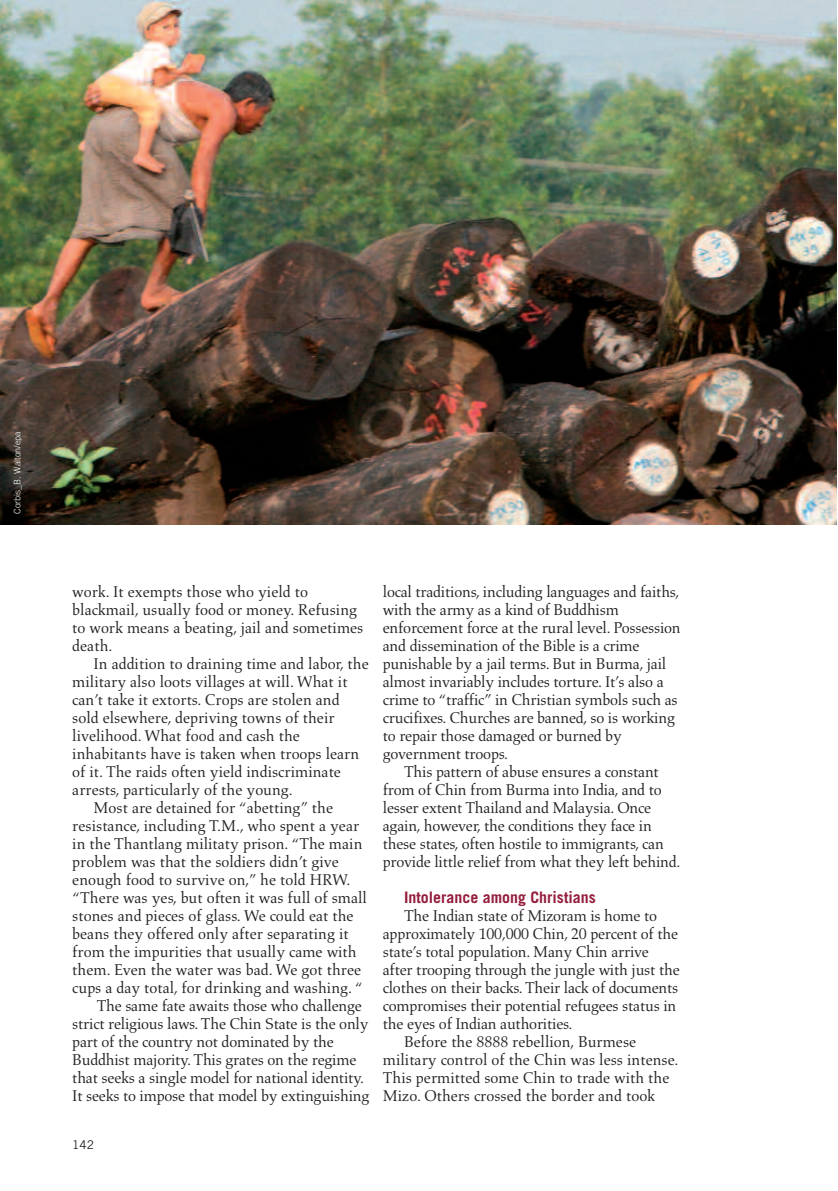
<style>
.page{position:relative;width:838px;height:1191px;background:#fff}
.page>*{position:absolute;margin:0;border:0;box-sizing:border-box;transform-origin:0 0}
.t1{font:15.9px/18px "Aldus";letter-spacing:-.015em;color:#231f20}
.t2{font:700 15.9px "Trade Gothic";color:#941d3b}
.t3{font:12px "Trade Gothic";color:#231f20}
.t4{font:300 9px "Trade Gothic";color:#fff}
</style>
<div class="page">
<img style="left:0;top:0;width:836px;height:525px">
<p class="t4" style="left:14px;top:513px;width:84px;rotate:-90deg">Corbis_B. Walton/epa</p>
<p class="t1" style="left:72px;top:583px;width:293px">work. It exempts those who yield to blackmail, usually food or money. Refusing to work means a beating, jail and sometimes death.</p>
<p class="t1" style="left:94px;top:655px;width:277px">In addition to draining time and labor, the</p>
<p class="t1" style="left:72px;top:673px;width:277px">military also loots villages at will. What it</p>
<p class="t1" style="left:72px;top:691px;width:269px">can’t take it extorts. Crops are stolen and</p>
<p class="t1" style="left:72px;top:709px;width:264px">sold elsewhere, depriving towns of their</p>
<p class="t1" style="left:72px;top:727px;width:229px">livelihood. What food and cash the</p>
<p class="t1" style="left:72px;top:745px;width:288px">inhabitants have is taken when troops learn</p>
<p class="t1" style="left:72px;top:763px;width:270px">of it. The raids often yield indiscriminate</p>
<p class="t1" style="left:72px;top:781px;width:222px">arrests, particularly of the young.</p>
<p class="t1" style="left:94px;top:799px;width:241px">Most are detained for “abetting” the</p>
<p class="t1" style="left:72px;top:817px;width:288px">resistance, including T.M., who spent a year</p>
<p class="t1" style="left:72px;top:835px;width:292px">in the Thantlang militaty prison. “The main</p>
<p class="t1" style="left:72px;top:853px;width:268px">problem was that the soldiers didn’t give</p>
<p class="t1" style="left:72px;top:871px;width:280px">enough food to survive on,” he told HRW.</p>
<p class="t1" style="left:72px;top:889px;width:296px">“There was yes, but often it was full of small</p>
<p class="t1" style="left:72px;top:907px;width:283px">stones and pieces of glass. We could eat the</p>
<p class="t1" style="left:72px;top:925px;width:278px">beans they offered only after separating it</p>
<p class="t1" style="left:72px;top:943px;width:286px">from the impurities that usually came with</p>
<p class="t1" style="left:72px;top:961px;width:290px">them. Even the water was bad. We got three</p>
<p class="t1" style="left:72px;top:979px;width:292px">cups a day total, for drinking and washing. “</p>
<p class="t1" style="left:97px;top:997px;width:267px">The same fate awaits those who challenge</p>
<p class="t1" style="left:72px;top:1015px;width:298px">strict religious laws. The Chin State is the only</p>
<p class="t1" style="left:72px;top:1033px;width:263px">part of the country not dominated by the</p>
<p class="t1" style="left:72px;top:1051px;width:286px">Buddhist majority. This grates on the regime</p>
<p class="t1" style="left:72px;top:1069px;width:293px">that seeks a single model for national identity.</p>
<p class="t1" style="left:72px;top:1087px;width:299px">It seeks to impose that model by extinguishing</p>
<p class="t1" style="left:383px;top:583px;width:299px">local traditions, including languages and faiths, with the army as a kind of Buddhism enforcement force at the rural level. Possession and dissemination of the Bible is a crime punishable by a jail terms. But in Burma, jail almost invariably includes torture. It’s also a crime to “traffic” in Christian symbols such as crucifixes. Churches are banned, so is working to repair those damaged or burned by government troops.</p>
<p class="t1" style="left:383px;top:763px;width:299px;text-indent:21px">This pattern of abuse ensures a constant from of Chin from Burma into India, and to lesser extent Thailand and Malaysia. Once again, however, the conditions they face in these states, often hostile to immigrants, can provide little relief from what they left behind.</p>
<p class="t2" style="left:404px;top:891px;width:193px">Intolerance among Christians</p>
<p class="t1" style="left:404px;top:907px;width:254px">The Indian state of Mizoram is home to</p>
<p class="t1" style="left:383px;top:925px;width:297px">approximately 100,000 Chin, 20 percent of the</p>
<p class="t1" style="left:383px;top:943px;width:268px">state’s total population. Many Chin arrive</p>
<p class="t1" style="left:383px;top:961px;width:298px">after trooping through the jungle with just the</p>
<p class="t1" style="left:383px;top:979px;width:297px">clothes on their backs. Their lack of documents</p>
<p class="t1" style="left:383px;top:997px;width:295px">compromises their potential refugees status in</p>
<p class="t1" style="left:383px;top:1015px;width:191px">the eyes of Indian authorities.</p>
<p class="t1" style="left:404px;top:1033px;width:234px">Before the 8888 rebellion, Burmese</p>
<p class="t1" style="left:383px;top:1051px;width:297px">military control of the Chin was less intense.</p>
<p class="t1" style="left:383px;top:1069px;width:288px">This permitted some Chin to trade with the</p>
<p class="t1" style="left:383px;top:1087px;width:274px">Mizo. Others crossed the border and took</p>
<p class="t3" style="left:72px;top:1140px;width:23px">142</p>
</div>
